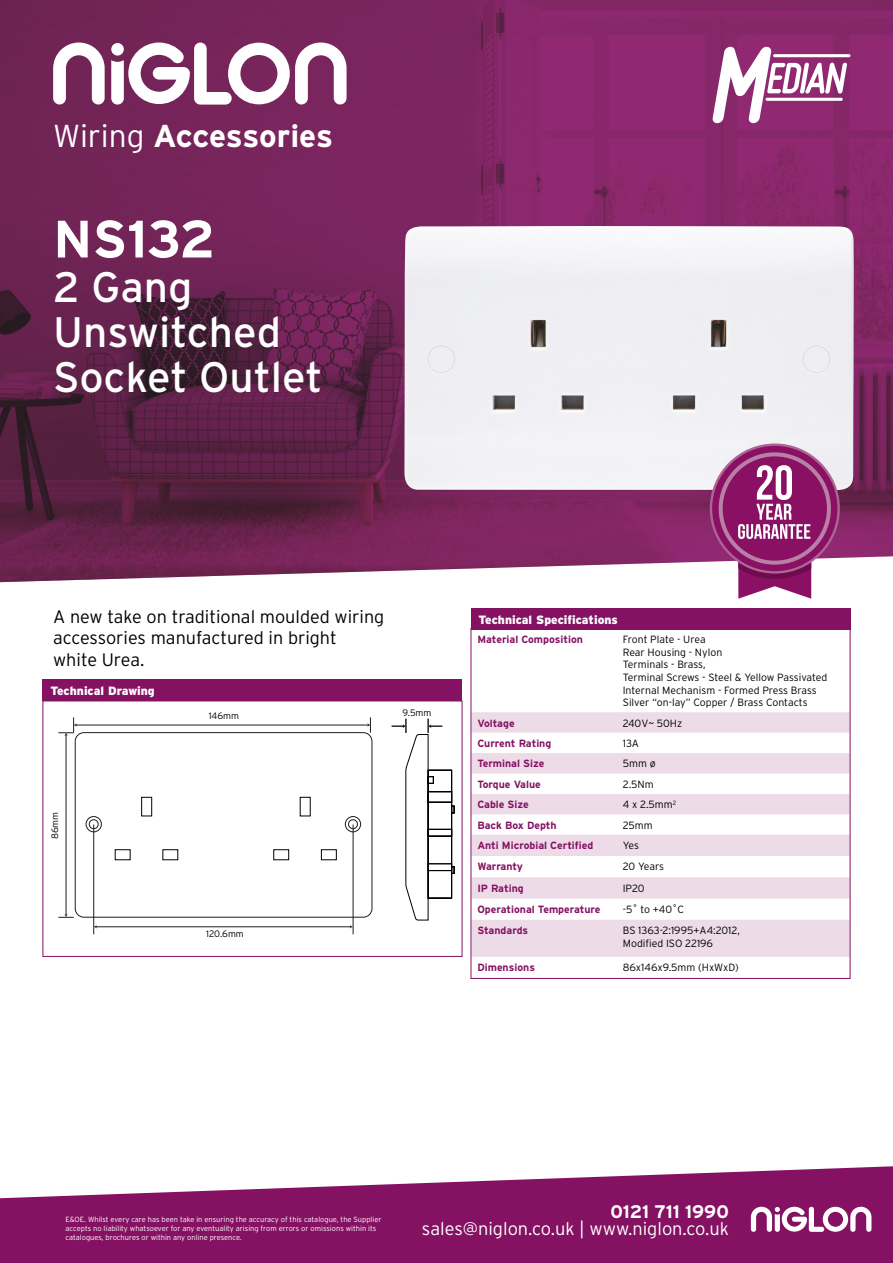
<style>
.page{position:relative;width:893px;height:1263px;background:#fff}
.page>*{position:absolute;margin:0;border:0;box-sizing:border-box;transform-origin:0 0}
.t1{font:700 52.5px "Interstate";color:#fff}
.t2{font:42.6px/45px "Interstate";color:#fff}
.t3{font:700 31.65px "Interstate";letter-spacing:-.01em;color:#fff}
.t4{font:300 18.15px "Interstate";color:#fff}
.t5{font:700 18.15px "Interstate";color:#fff}
.t6{font:300 18px/21.6px "Interstate";color:#000}
.t7{font:900 12px "Interstate";color:#fff}
.t8{font:300 10.5px/12.6px "Interstate";color:#000}
.t9{font:700 10.5px "Interstate";color:#851163}
.t10{font:300 9.3px "Interstate";color:#020203}
.t11{font:300 7.5px/9px "Interstate";color:#fff}
.s1{font-weight:300}
</style>
<div class="page">
<svg style="left:0;top:1166px;width:893px;height:97px;fill:#851163"></svg>
<svg style="left:751px;top:1207px;width:120px;height:25px"></svg>
<img style="left:0;top:0;width:893px;height:583px">
<svg style="left:53px;top:43px;width:52px;height:61px"></svg>
<svg style="left:111px;top:43px;width:236px;height:62px"></svg>
<hr style="left:773px;top:54px;width:77px;height:3px;background:#fff;border-radius:2px">
<svg style="left:712px;top:47px;width:135px;height:76px"></svg>
<img style="left:404px;top:225px;width:450px;height:265px">
<svg style="left:710px;top:443px;width:130px;height:130px"></svg>
<div style="left:712px;top:446px;width:125px;height:125px;background:#8a1064;border-radius:50%"></div>
<svg style="left:719px;top:452px;width:112px;height:147px"></svg>
<div style="left:43px;top:679px;width:419px;height:22px;background:#851163"></div>
<svg style="left:42px;top:700px;width:421px;height:257px"></svg>
<svg style="left:470px;top:628px;width:381px;height:351px"></svg>
<div style="left:471px;top:608px;width:379px;height:21px;background:#851163"></div>
<h3 class="t3" style="left:53px;top:118px;width:281px"><span class="s1">Wiring</span> Accessories</h3>
<h1 class="t1" style="left:53px;top:210px;width:164px">NS132</h1>
<h2 class="t2" style="left:53px;top:265px;width:271px">2 Gang<br>Unswitched<br>Socket Outlet</h2>
<h3 class="t6" style="left:53px;top:605px;width:333px">A new take on traditional moulded wiring accessories manufactured in bright white Urea.</h3>
<p class="t7" style="left:50px;top:684px;width:106px">Technical Drawing</p>
<p class="t10" style="left:209px;top:710px;width:32px">146mm</p>
<p class="t10" style="left:402px;top:707px;width:30px">9.5mm</p>
<p class="t10" style="left:50px;top:839px;width:29px;rotate:-90deg">86mm</p>
<p class="t10" style="left:206px;top:929px;width:39px">120.6mm</p>
<p class="t7" style="left:478px;top:612px;width:141px">Technical Specifications</p>
<p class="t9" style="left:477px;top:634px;width:107px">Material Composition</p>
<p class="t8" style="left:623px;top:633px;width:206px">Front Plate - Urea<br>Rear Housing - Nylon<br>Terminals - Brass,<br>Terminal Screws - Steel &amp; Yellow Passivated<br>Internal Mechanism - Formed Press Brass<br>Silver “on-lay” Copper / Brass Contacts</p>
<p class="t9" style="left:477px;top:717px;width:39px">Voltage</p>
<p class="t8" style="left:623px;top:716px;width:61px">240V~ 50Hz</p>
<p class="t9" style="left:477px;top:737px;width:75px">Current Rating</p>
<p class="t8" style="left:623px;top:737px;width:18px">13A</p>
<p class="t9" style="left:477px;top:758px;width:68px">Terminal Size</p>
<p class="t8" style="left:623px;top:757px;width:34px">5mm ø</p>
<p class="t9" style="left:477px;top:778px;width:65px">Torque Value</p>
<p class="t8" style="left:623px;top:778px;width:32px">2.5Nm</p>
<p class="t9" style="left:477px;top:799px;width:53px">Cable Size</p>
<p class="t8" style="left:623px;top:798px;width:55px">4 x 2.5mm<sup>2</sup></p>
<p class="t9" style="left:477px;top:819px;width:81px">Back Box Depth</p>
<p class="t8" style="left:623px;top:819px;width:31px">25mm</p>
<p class="t9" style="left:477px;top:839px;width:117px">Anti Microbial Certified</p>
<p class="t8" style="left:623px;top:839px;width:18px">Yes</p>
<p class="t9" style="left:477px;top:861px;width:47px">Warranty</p>
<p class="t8" style="left:623px;top:860px;width:43px">20 Years</p>
<p class="t9" style="left:477px;top:882px;width:48px">IP Rating</p>
<p class="t8" style="left:623px;top:881px;width:23px">IP20</p>
<p class="t9" style="left:477px;top:903px;width:125px">Operational Temperature</p>
<p class="t8" style="left:623px;top:903px;width:63px">-5˚ to +40˚C</p>
<p class="t9" style="left:477px;top:925px;width:52px">Standards</p>
<p class="t8" style="left:623px;top:924px;width:119px">BS 1363-2:1995+A4:2012,<br>Modified ISO 22196</p>
<p class="t9" style="left:477px;top:962px;width:59px">Dimensions</p>
<p class="t8" style="left:623px;top:961px;width:117px">86x146x9.5mm (HxWxD)</p>
<p class="t11" style="left:66px;top:1214px;width:317px">E&amp;OE. Whilst every care has been take in ensuring the accuracy of this catalogue, the Supplier accepts no liability whatsoever for any eventuality arising from errors or omissions within its catalogues, brochures or within any online presence.</p>
<h3 class="t5" style="left:610px;top:1201px;width:120px">0121 711 1990</h3>
<h3 class="t4" style="left:422px;top:1218px;width:308px">sales@niglon.co.uk | www.niglon.co.uk</h3>
</div>
